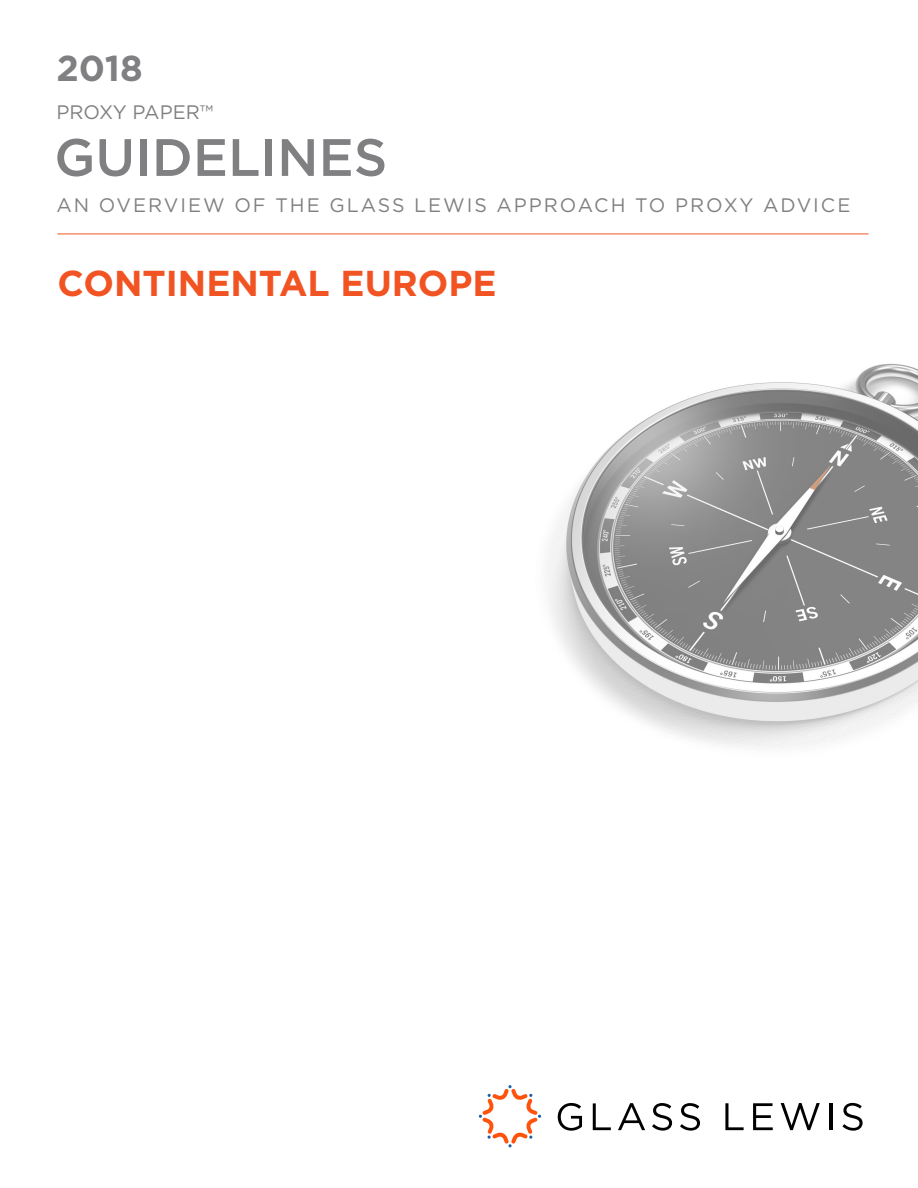
<style>
.page{position:relative;width:918px;height:1188px;background:#fff}
.page>*{position:absolute;margin:0;border:0;box-sizing:border-box;transform-origin:0 0}
.t1{font:500 52.5px "Gotham";color:#808083}
.t2{font:700 36px "Gotham";color:#f15422}
.t3{font:700 36px "Gotham";color:#808083}
.TOC_leader_level_3{font:19.5px "Gotham";letter-spacing:.1em;color:#808083}
.TOC_leader_level_3-2{font:19.5px "Gotham";color:#808083}
</style>
<div class="page">
<svg style="left:558px;top:1103px;width:24px;height:28px"></svg>
<svg style="left:593px;top:1103px;width:18px;height:27px"></svg>
<svg style="left:618px;top:1103px;width:27px;height:27px"></svg>
<svg style="left:652px;top:1103px;width:20px;height:28px"></svg>
<svg style="left:680px;top:1103px;width:20px;height:28px"></svg>
<svg style="left:725px;top:1103px;width:19px;height:27px"></svg>
<svg style="left:753px;top:1103px;width:20px;height:27px"></svg>
<svg style="left:781px;top:1103px;width:39px;height:27px"></svg>
<hr style="left:829px;top:1103px;width:3px;height:27px;background:#000">
<svg style="left:842px;top:1103px;width:21px;height:28px"></svg>
<svg style="left:479px;top:1085px;width:62px;height:62px"></svg>
<hr style="left:57px;top:234px;width:812px;height:1px;background:#f15422">
<img style="left:547px;top:364px;width:371px;height:385px">
<p class="t3" style="left:56px;top:45px;width:88px">2018</p>
<p class="TOC_leader_level_3-2" style="left:56px;top:100px;width:158px">PROXY PAPER™</p>
<p class="t1" style="left:54px;top:123px;width:335px">GUIDELINES</p>
<p class="TOC_leader_level_3" style="left:56px;top:193px;width:796px">AN OVERVIEW OF THE GLASS LEWIS APPROACH TO PROXY ADVICE</p>
<p class="t2" style="left:58px;top:260px;width:441px">CONTINENTAL EUROPE</p>
</div>
